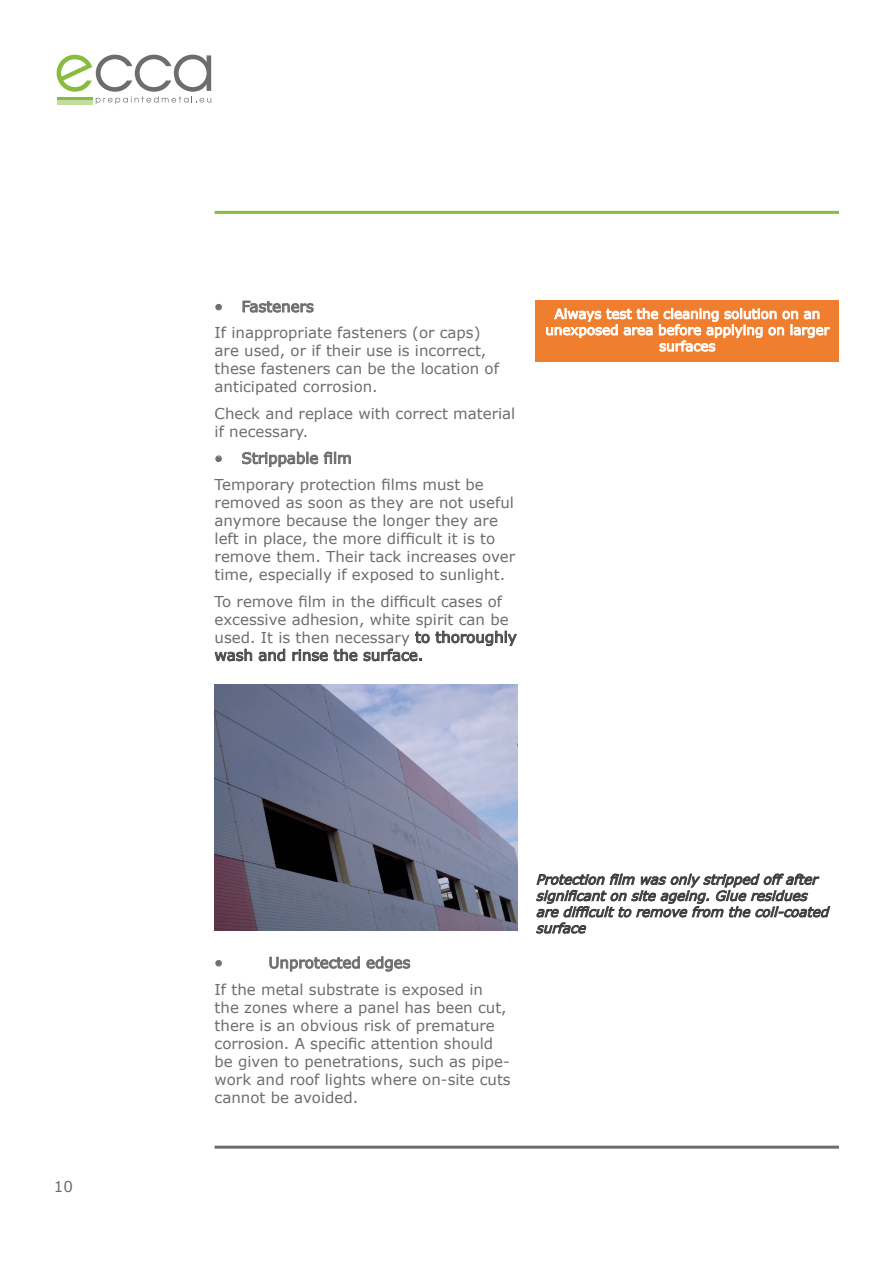
<style>
.page{position:relative;width:893px;height:1263px;background:#fff}
.page>*{position:absolute;margin:0;border:0;box-sizing:border-box;transform-origin:0 0}
.t1{font:15px/18px "Verdana";color:#6c6d70}
.t2{font:italic 13.5px/16.2px "Verdana";color:#3e3e3f}
.t3{font:13.5px/16.2px "Verdana";color:#fff;text-align:center}
.s1{color:#4b4c4d}
</style>
<div class="page">
<hr style="left:215px;top:1146px;width:624px;height:3px;background:#6c6d70">
<hr style="left:215px;top:211px;width:624px;height:3px;background:#87bc3f">
<svg style="left:56px;top:54px;width:155px;height:50px"></svg>
<img style="left:215px;top:684px;width:303px;height:247px">
<svg style="left:536px;top:873px;width:294px;height:61px"></svg>
<svg style="left:215px;top:304px;width:7px;height:7px"></svg>
<svg style="left:242px;top:300px;width:72px;height:13px"></svg>
<svg style="left:215px;top:455px;width:7px;height:7px"></svg>
<svg style="left:242px;top:451px;width:109px;height:16px"></svg>
<svg style="left:214px;top:648px;width:38px;height:14px"></svg>
<svg style="left:258px;top:648px;width:28px;height:14px"></svg>
<svg style="left:292px;top:630px;width:225px;height:32px"></svg>
<svg style="left:215px;top:960px;width:7px;height:7px"></svg>
<svg style="left:269px;top:956px;width:91px;height:16px"></svg>
<svg style="left:366px;top:956px;width:45px;height:16px"></svg>
<div style="left:536px;top:300px;width:303px;height:62px;background:#f07e2f"></div>
<svg style="left:546px;top:308px;width:284px;height:44px"></svg>
<p class="t1" style="left:54px;top:1177px;width:21px">10</p>
<p class="t1" style="left:215px;top:293px;width:267px;line-height:26.5px">• Fasteners<br>If inappropriate fasteners (or caps)</p>
<p class="t1" style="left:215px;top:342px;width:286px">are used, or if their use is incorrect, these fasteners can be the location of anticipated corrosion.</p>
<p class="t1" style="left:215px;top:404px;width:302px">Check and replace with correct material if necessary.</p>
<p class="t1" style="left:215px;top:445px;width:271px;line-height:26.5px">• Strippable film<br>Temporary protection films must be</p>
<p class="t1" style="left:215px;top:493px;width:302px">removed as soon as they are not useful anymore because the longer they are left in place, the more difficult it is to remove them. Their tack increases over time, especially if exposed to sunlight.</p>
<p class="t1" style="left:215px;top:592px;width:304px">To remove film in the difficult cases of excessive adhesion, white spirit can be used. It is then necessary <span class="s1">to thoroughly wash and rinse the surface.</span></p>
<p class="t3" style="left:545px;top:306px;width:286px">Always test the cleaning solution on an unexposed area before applying on larger surfaces</p>
<p class="t1" style="left:215px;top:949px;width:270px;line-height:26.5px;text-indent:54px">Unprotected edges<br>If the metal substrate is exposed in</p>
<p class="t1" style="left:215px;top:998px;width:298px">the zones where a panel has been cut, there is an obvious risk of premature corrosion. A specific attention should be given to penetrations, such as pipe&shy;work and roof lights where on-site cuts cannot be avoided.</p>
<p class="t1" style="left:215px;top:953px;width:10px">•</p>
<p class="t2" style="left:536px;top:871px;width:299px">Protectionfilm wasonlystrippedoffafter significantonsiteageing.Glueresidues aredifficulttoremovefrom thecoil-coated surface</p>
</div>
